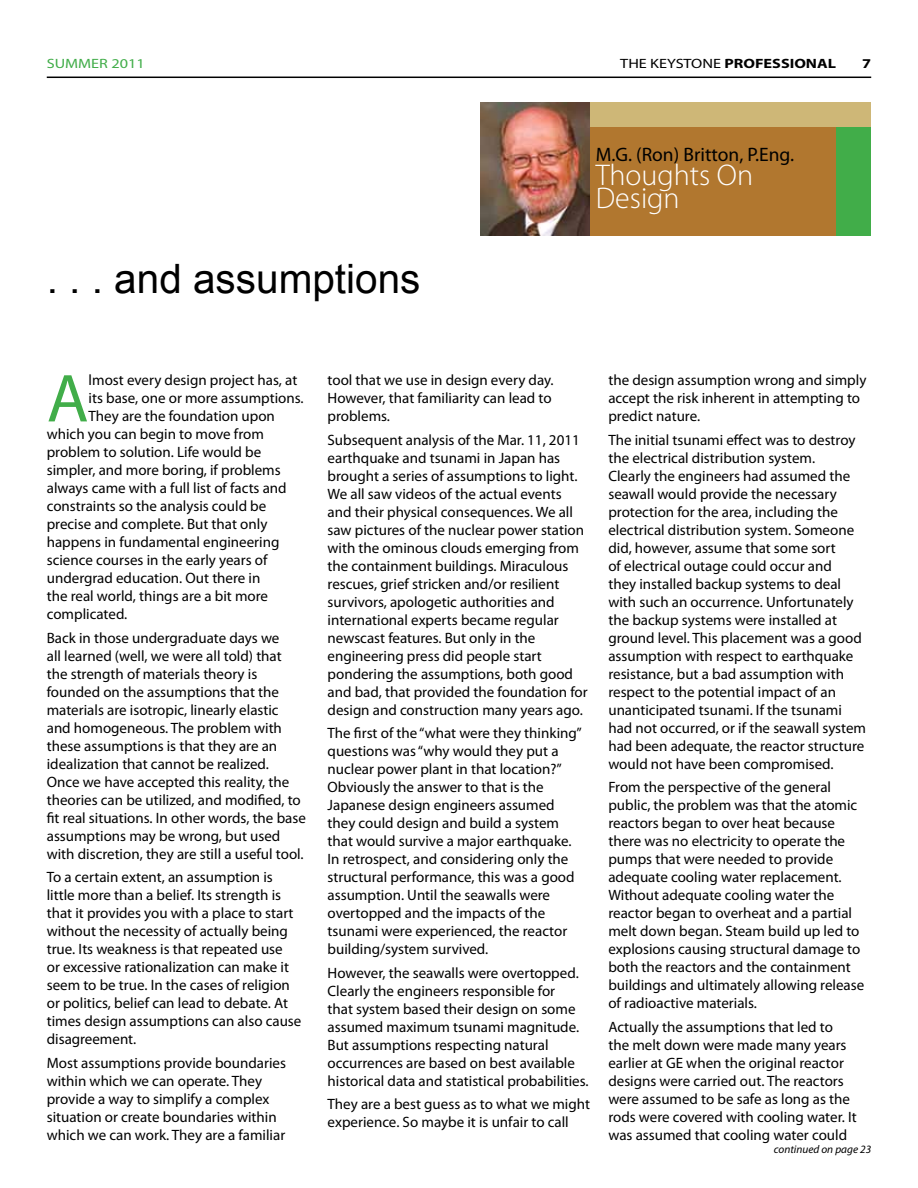
<style>
.page{position:relative;width:918px;height:1188px;background:#fff}
.page>*{position:absolute;margin:0;border:0;box-sizing:border-box;transform-origin:0 0}
.t1{font:68.4px "Myriad Pro";color:#41ad49}
.t2{font:40.5px "Arial";color:#000}
.t3{font:300 30px/23.2px "Myriad Pro";color:#fff}
.t4{font:19.5px "Myriad Pro";color:#000}
.t5{font:15px/18px "Myriad Pro";color:#000}
.t6{font:700 13.5px "Myriad Pro";color:#000;scale:1.2 1}
.t7{font:13.5px "Myriad Pro";color:#41ad49;scale:1.2 1}
.t8{font:italic 11.25px "Myriad Pro";color:#000}
.s1{font-weight:400}
</style>
<div class="page">
<hr style="left:47px;top:77px;width:824px;height:1px;background:#000">
<img style="left:481px;top:102px;width:109px;height:133px">
<div style="left:590px;top:127px;width:247px;height:108px;background:#b1772f"></div>
<div style="left:590px;top:102px;width:281px;height:25px;background:#ceb777"></div>
<div style="left:837px;top:127px;width:34px;height:108px;background:#41ad49"></div>
<p class="t7" style="left:47px;top:56px;width:83px">SUMMER 2011</p>
<p class="t6" style="left:620px;top:55px;width:181px"><span class="s1">THE KEYSTONE</span> PROFESSIONAL</p>
<p class="t6" style="left:862px;top:55px;width:9px">7</p>
<h2 class="t2" style="left:47px;top:252px;width:375px">. . . and assumptions</h2>
<h3 class="t4" style="left:596px;top:143px;width:200px">M.G. (Ron) Britton, P.Eng.</h3>
<h3 class="t3" style="left:596px;top:163px;width:159px">Thoughts On<br>Design</h3>
<h1 class="t1" style="left:47px;top:356px;width:43px">A</h1>
<p class="t5" style="left:89px;top:371px;width:210px">lmost every design project has, at</p>
<p class="t5" style="left:89px;top:389px;width:217px">its base, one or more assumptions.</p>
<p class="t5" style="left:89px;top:407px;width:188px">They are the foundation upon</p>
<p class="t5" style="left:47px;top:425px;width:219px">which you can begin to move from</p>
<p class="t5" style="left:47px;top:443px;width:216px">problem to solution. Life would be</p>
<p class="t5" style="left:47px;top:461px;width:235px">simpler, and more boring, if problems</p>
<p class="t5" style="left:47px;top:479px;width:241px">always came with a full list of facts and</p>
<p class="t5" style="left:47px;top:497px;width:221px">constraints so the analysis could be</p>
<p class="t5" style="left:47px;top:515px;width:222px">precise and complete. But that only</p>
<p class="t5" style="left:47px;top:533px;width:234px">happens in fundamental engineering</p>
<p class="t5" style="left:47px;top:551px;width:222px">science courses in the early years of</p>
<p class="t5" style="left:47px;top:569px;width:215px">undergrad education. Out there in</p>
<p class="t5" style="left:47px;top:587px;width:223px">the real world, things are a bit more</p>
<p class="t5" style="left:47px;top:605px;width:82px">complicated.</p>
<p class="t5" style="left:47px;top:629px;width:261px">Back in those undergraduate days we<br>all learned (well, we were all told) that the strength of materials theory is founded on the assumptions that the materials are isotropic, linearly elastic and homogeneous. The problem with these assumptions is that they are an idealization that cannot be realized.<br>Once we have accepted this reality, the theories can be utilized, and modified, to fit real situations. In other words, the base assumptions may be wrong, but used with discretion, they are still a useful tool.</p>
<p class="t5" style="left:47px;top:868px;width:256px">To a certain extent, an assumption is little more than a belief. Its strength is that it provides you with a place to start without the necessity of actually being true. Its weakness is that repeated use<br>or excessive rationalization can make it seem to be true. In the cases of religion or politics, belief can lead to debate. At times design assumptions can also cause disagreement.</p>
<p class="t5" style="left:47px;top:1053px;width:241px">Most assumptions provide boundaries within which we can operate. They provide a way to simplify a complex situation or create boundaries within which we can work. They are a familiar</p>
<p class="t5" style="left:328px;top:371px;width:228px">tool that we use in design every day.<br>However, that familiarity can lead to problems.</p>
<p class="t5" style="left:328px;top:431px;width:262px">Subsequent analysis of the Mar. 11, 2011 earthquake and tsunami in Japan has brought a series of assumptions to light.<br>We all saw videos of the actual events and their physical consequences. We all saw pictures of the nuclear power station with the ominous clouds emerging from the containment buildings. Miraculous rescues, grief stricken and/or resilient survivors, apologetic authorities and international experts became regular newscast features. But only in the engineering press did people start pondering the assumptions, both good and bad, that provided the foundation for design and construction many years ago.</p>
<p class="t5" style="left:328px;top:724px;width:256px">The first of the “what were they thinking” questions was “why would they put a nuclear power plant in that location?” Obviously the answer to that is the Japanese design engineers assumed they could design and build a system that would survive a major earthquake.<br>In retrospect, and considering only the structural performance, this was a good assumption. Until the seawalls were overtopped and the impacts of the tsunami were experienced, the reactor building/system survived.</p>
<p class="t5" style="left:328px;top:963px;width:263px">However, the seawalls were overtopped.<br>Clearly the engineers responsible for<br>that system based their design on some assumed maximum tsunami magnitude.<br>But assumptions respecting natural occurrences are based on best available historical data and statistical probabilities.</p>
<p class="t5" style="left:328px;top:1095px;width:264px">They are a best guess as to what we might experience. So maybe it is unfair to call</p>
<p class="t5" style="left:608px;top:371px;width:260px">the design assumption wrong and simply accept the risk inherent in attempting to predict nature.</p>
<p class="t5" style="left:608px;top:431px;width:259px">The initial tsunami effect was to destroy the electrical distribution system.<br>Clearly the engineers had assumed the seawall would provide the necessary protection for the area, including the electrical distribution system. Someone did, however, assume that some sort<br>of electrical outage could occur and<br>they installed backup systems to deal with such an occurrence. Unfortunately the backup systems were installed at ground level. This placement was a good assumption with respect to earthquake resistance, but a bad assumption with respect to the potential impact of an unanticipated tsunami. If the tsunami had not occurred, or if the seawall system had been adequate, the reactor structure would not have been compromised.</p>
<p class="t5" style="left:608px;top:778px;width:257px">From the perspective of the general public, the problem was that the atomic reactors began to over heat because there was no electricity to operate the pumps that were needed to provide adequate cooling water replacement.<br>Without adequate cooling water the reactor began to overheat and a partial melt down began. Steam build up led to explosions causing structural damage to both the reactors and the containment buildings and ultimately allowing release of radioactive materials.</p>
<p class="t5" style="left:608px;top:1017px;width:250px">Actually the assumptions that led to the melt down were made many years earlier at GE when the original reactor designs were carried out. The reactors were assumed to be safe as long as the rods were covered with cooling water. It was assumed that cooling water could</p>
<p class="t8" style="left:774px;top:1143px;width:99px">continued on page 23</p>
</div>
